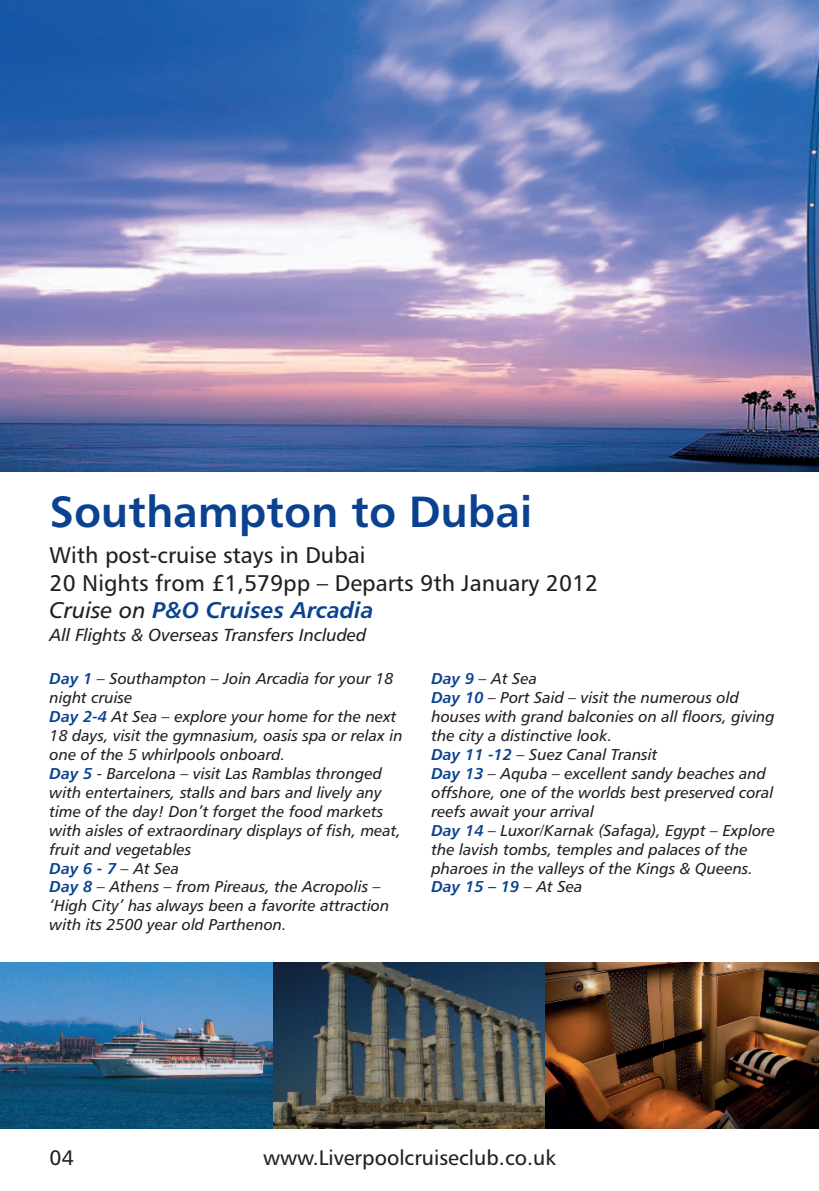
<style>
.page{position:relative;width:819px;height:1191px;background:#fff}
.page>*{position:absolute;margin:0;border:0;box-sizing:border-box;transform-origin:0 0}
.t1{font:43.75px "Humanist 777 BT Bold B";color:#0a4290}
.t2{font:22.75px/27.3px "Humanist 777 BT Roman B";color:#231f20}
.t3{font:22.75px "Humanist 777 BT Bold Italic B";color:#0a4290}
.t4{font:21px "Humanist 777 BT Roman B";color:#231f20}
.t5{font:17.5px "Humanist 777 BT Italic B";color:#231f20}
.t6{font:15.75px/18.9px "Humanist 777 BT Italic B";color:#231f20}
.t7{font:15.75px "Humanist 777 BT Bold Italic B";color:#0a4290}
.s1{font-family:"Humanist 777 BT Italic B";color:#231f20}
.s2{font-family:"Humanist 777 BT Bold Italic B";color:#0a4290}
</style>
<div class="page">
<img style="left:0;top:0;width:819px;height:471px">
<img style="left:0;top:962px;width:273px;height:166px">
<svg style="left:273px;top:962px;width:273px;height:166px;background:#495252"></svg>
<img style="left:546px;top:962px;width:273px;height:166px">
<h1 class="t1" style="left:50px;top:494px;width:484px">Southampton to Dubai</h1>
<h2 class="t2" style="left:50px;top:543px;width:550px">With post-cruise stays in Dubai<br>20 Nights from £1,579pp – Departs 9th January 2012</h2>
<h2 class="t3" style="left:50px;top:601px;width:325px"><span class="s1">Cruise on</span> P&amp;O Cruises Arcadia</h2>
<p class="t5" style="left:50px;top:628px;width:318px">All Flights &amp; Overseas Transfers Included</p>
<p class="t6" style="left:50px;top:671px;width:354px"><span class="s2">Day 1</span> – Southampton – Join Arcadia for your 18 night cruise<br><span class="s2">Day 2-4</span> At Sea – explore your home for the next 18 days, visit the gymnasium, oasis spa or relax in one of the 5 whirlpools onboard.<br><span class="s2">Day 5</span> - Barcelona – visit Las Ramblas thronged with entertainers, stalls and bars and lively any time of the day! Don’t forget the food markets with aisles of extraordinary displays of fish, meat, fruit and vegetables</p>
<p class="t7" style="left:50px;top:861px;width:131px">Day6-7<span class="s1">–AtSea</span></p>
<p class="t6" style="left:50px;top:878px;width:341px"><span class="s2">Day 8</span> – Athens – from Pireaus, the Acropolis – ‘High City’ has always been a favorite attraction with its 2500 year old Parthenon.</p>
<p class="t6" style="left:431px;top:671px;width:345px"><span class="s2">Day 9</span> – At Sea<br><span class="s2">Day 10</span> – Port Said – visit the numerous old houses with grand balconies on all floors, giving the city a distinctive look.<br><span class="s2">Day 11 -12</span> – Suez Canal Transit<br><span class="s2">Day 13</span> – Aquba – excellent sandy beaches and offshore, one of the worlds best preserved coral reefs await your arrival<br><span class="s2">Day 14</span> – Luxor/Karnak (Safaga), Egypt – Explore the lavish tombs, temples and palaces of the pharoes in the valleys of the Kings &amp; Queens.</p>
<p class="t7" style="left:431px;top:880px;width:152px">Day 15 – 19 <span class="s1">– At Sea</span></p>
<h3 class="t4" style="left:50px;top:1148px;width:26px">04</h3>
<h3 class="t4" style="left:263px;top:1148px;width:294px">www.Liverpoolcruiseclub.co.uk</h3>
</div>
